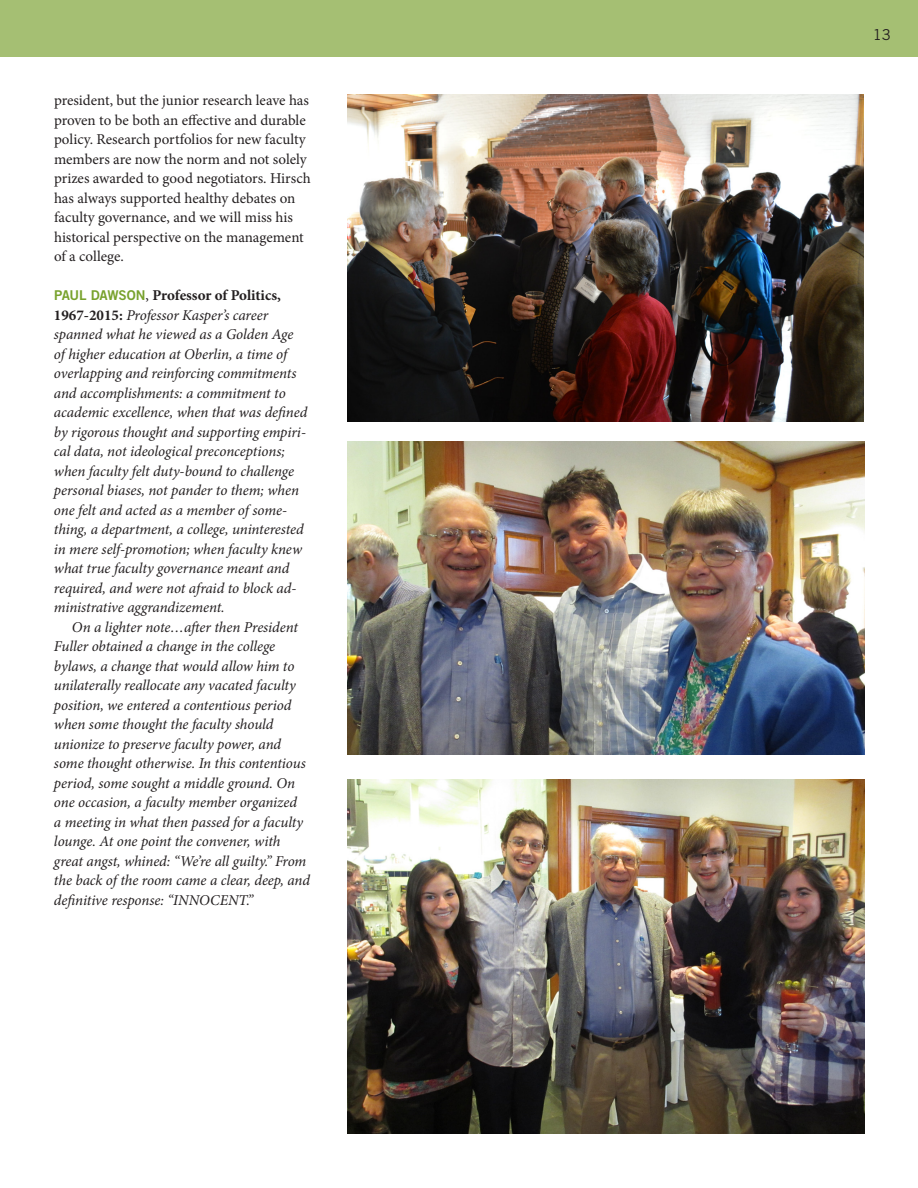
<style>
.page{position:relative;width:918px;height:1188px;background:#fff}
.page>*{position:absolute;margin:0;border:0;box-sizing:border-box;transform-origin:0 0}
.t1{font:italic 15px/19.5px "Minion Pro";letter-spacing:-.005em;color:#231f20}
.t2{font:15px/19.5px "Minion Pro";letter-spacing:-.005em;color:#231f20}
.t3{font:15px "Trade Gothic LT Std";color:#231f20}
.s1{font-family:"Trade Gothic LT Std Bd 2";font-style:normal;font-size:13.5px;color:#78a22d}
.s2{font-style:normal}
.s3{font-weight:700;font-style:normal}
</style>
<div class="page">
<div style="left:0;top:0;width:918px;height:56px;background:#a5bf73"></div>
<img style="left:348px;top:94px;width:516px;height:327px">
<img style="left:348px;top:441px;width:516px;height:314px">
<img style="left:348px;top:780px;width:516px;height:354px">
<p class="t2" style="left:54px;top:91px;width:258px">president, but the junior research leave has proven to be both an effective and durable policy. Research portfolios for new faculty members are now the norm and not solely prizes awarded to good negotiators. Hirsch has always supported healthy debates on faculty governance, and we will miss his historical perspective on the management of a college.</p>
<p class="t1" style="left:54px;top:286px;width:255px"><span class="s1">PAUL DAWSON</span><span class="s2">,</span> <span class="s3">Professor of Politics, 1967-2015:</span> Professor Kasper’s career spanned what he viewed as a Golden Age of higher education at Oberlin, a time of overlapping and reinforcing commitments and accomplishments: a commitment to academic excellence, when that was defined by rigorous thought and supporting empiri&shy;cal data, not ideological preconceptions; when faculty felt duty-bound to challenge personal biases, not pander to them; when one felt and acted as a member of some&shy;thing, a department, a college, uninterested in mere self-promotion; when faculty knew what true faculty governance meant and required, and were not afraid to block ad&shy;ministrative aggrandizement.</p>
<p class="t1" style="left:54px;top:617px;width:258px;text-indent:18px">On a lighter note…after then President Fuller obtained a change in the college bylaws, a change that would allow him to unilaterally reallocate any vacated faculty position, we entered a contentious period when some thought the faculty should unionize to preserve faculty power, and some thought otherwise. In this contentious period, some sought a middle ground. On one occasion, a faculty member organized<br>a meeting in what then passed for a faculty lounge. At one point the convener, with great angst, whined: “We’re all guilty.” From the back of the room came a clear, deep, and definitive response: “INNOCENT.”</p>
<p class="t3" style="left:873px;top:25px;width:20px">13</p>
</div>
